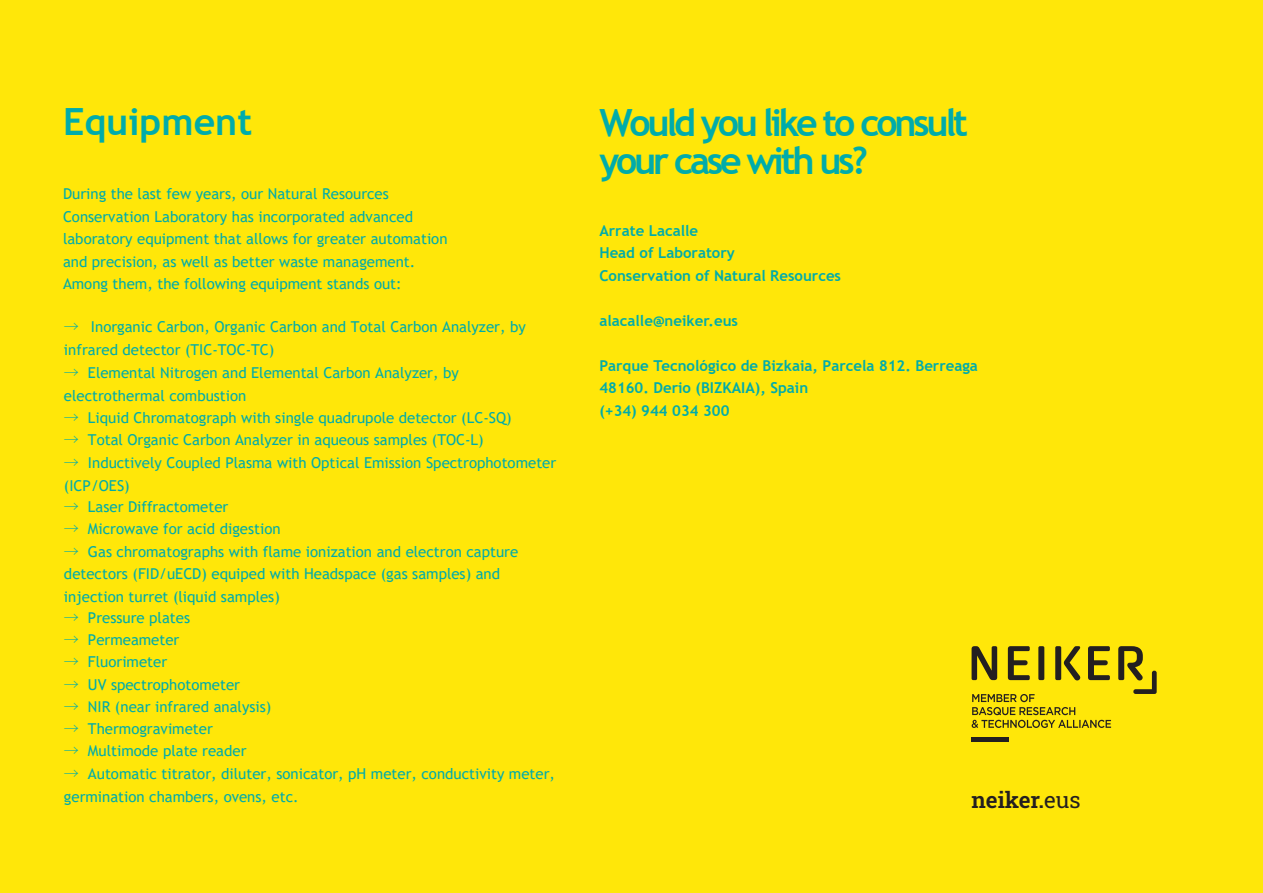
<style>
.page{position:relative;width:1263px;height:893px;background:#ffe709}
.page>*{position:absolute;margin:0;border:0;box-sizing:border-box;transform-origin:0 0}
.t1{font:700 37.5px/37.5px "Trebuchet MS";letter-spacing:-.085em;color:#00acaa}
.t2{font:700 37.5px "Trebuchet MS";color:#00acaa}
.t3{font:600 22.5px "Roboto Slab";color:#231f20}
.t4{font:15px/22.5px "Trebuchet MS";color:#00acaa}
.t5{font:700 15px/22.5px "Trebuchet MS";color:#00acaa}
.s1{font-family:"Koz Min Pr 6 N"}
.s2{font-style:inherit}
.s3{font-weight:400}
</style>
<div class="page">
<div style="left:971px;top:737px;width:38px;height:5px;background:#231f20"></div>
<svg style="left:971px;top:646px;width:186px;height:82px"></svg>
<h1 class="t2" style="left:63px;top:98px;width:191px">Equipment</h1>
<p class="t4" style="left:63px;top:183px;width:386px">During the last few years, our Natural Resources Conservation Laboratory has incorporated advanced laboratory equipment that allows for greater automation and precision, as well as better waste management.<br>Among them, the following equipment stands out:</p>
<p class="t4" style="left:64px;top:315px;width:463px;line-height:23px"><span class="s1">→</span> Inorganic Carbon, Organic Carbon and Total Carbon Analyzer, by infrared detector (TIC-TOC-TC)</p>
<p class="t4" style="left:64px;top:361px;width:396px;line-height:23px"><span class="s1">→</span> Elemental Nitrogen and Elemental Carbon Analyzer, by electrothermal combustion</p>
<p class="t4" style="left:64px;top:406px;width:449px"><span class="s1">→</span> Liquid Chromatograph with single quadrupole detector (LC-SQ)</p>
<p class="t4" style="left:64px;top:428px;width:421px"><span class="s1">→</span> Total Organic Carbon Analyzer in aqueous samples (TOC-L)</p>
<p class="t4" style="left:64px;top:451px;width:494px;line-height:23px"><span class="s1">→</span> Inductively Coupled Plasma with Optical Emission Spectrophotometer (ICP/OES)</p>
<p class="t4" style="left:64px;top:495px;width:166px"><span class="s1">→</span> Laser Diffractometer</p>
<p class="t4" style="left:64px;top:517px;width:218px"><span class="s1">→</span> Microwave for acid digestion</p>
<p class="t4" style="left:64px;top:540px;width:456px"><span class="s1">→</span> Gas chromatographs with flame ionization and electron capture detectors (FID/uECD) equiped with Headspace (gas samples) and injection turret (liquid samples)</p>
<p class="t4" style="left:64px;top:606px;width:128px"><span class="s1">→</span> Pressure plates</p>
<p class="t4" style="left:64px;top:629px;width:117px"><span class="s1">→</span> Permeameter</p>
<p class="t4" style="left:64px;top:651px;width:105px"><span class="s1">→</span> Fluorimeter</p>
<p class="t4" style="left:64px;top:673px;width:178px"><span class="s1">→</span> UV spectrophotometer</p>
<p class="t4" style="left:64px;top:695px;width:209px"><span class="s1">→</span> NIR (near infrared analysis)</p>
<p class="t4" style="left:64px;top:717px;width:150px"><span class="s1">→</span> Thermogravimeter</p>
<p class="t4" style="left:64px;top:739px;width:184px"><span class="s1">→</span> Multimode plate reader</p>
<p class="t4" style="left:64px;top:762px;width:493px;line-height:23px"><span class="s1">→</span> Automatic titrator, diluter, sonicator, pH meter, conductivity meter, germination chambers, ovens, etc.</p>
<h1 class="t1" style="left:599px;top:104px;width:370px">Would you like to consult your case with us?</h1>
<p class="t5" style="left:599px;top:219px;width:243px">Arrate Lacalle<br>Head of Laboratory<br>Conservation of Natural Resources</p>
<p class="t5" style="left:599px;top:309px;width:140px">alacalle@neiker.eus</p>
<p class="t5" style="left:599px;top:354px;width:380px">Parque Tecnológico de Bizkaia, Parcela 812. Berreaga<br>48160. Derio (BIZKAIA)<span class="s2">, Spain<br></span>(+34) 944 034 300</p>
<h2 class="t3" style="left:971px;top:784px;width:111px">neiker.<span class="s3">eus</span></h2>
</div>
